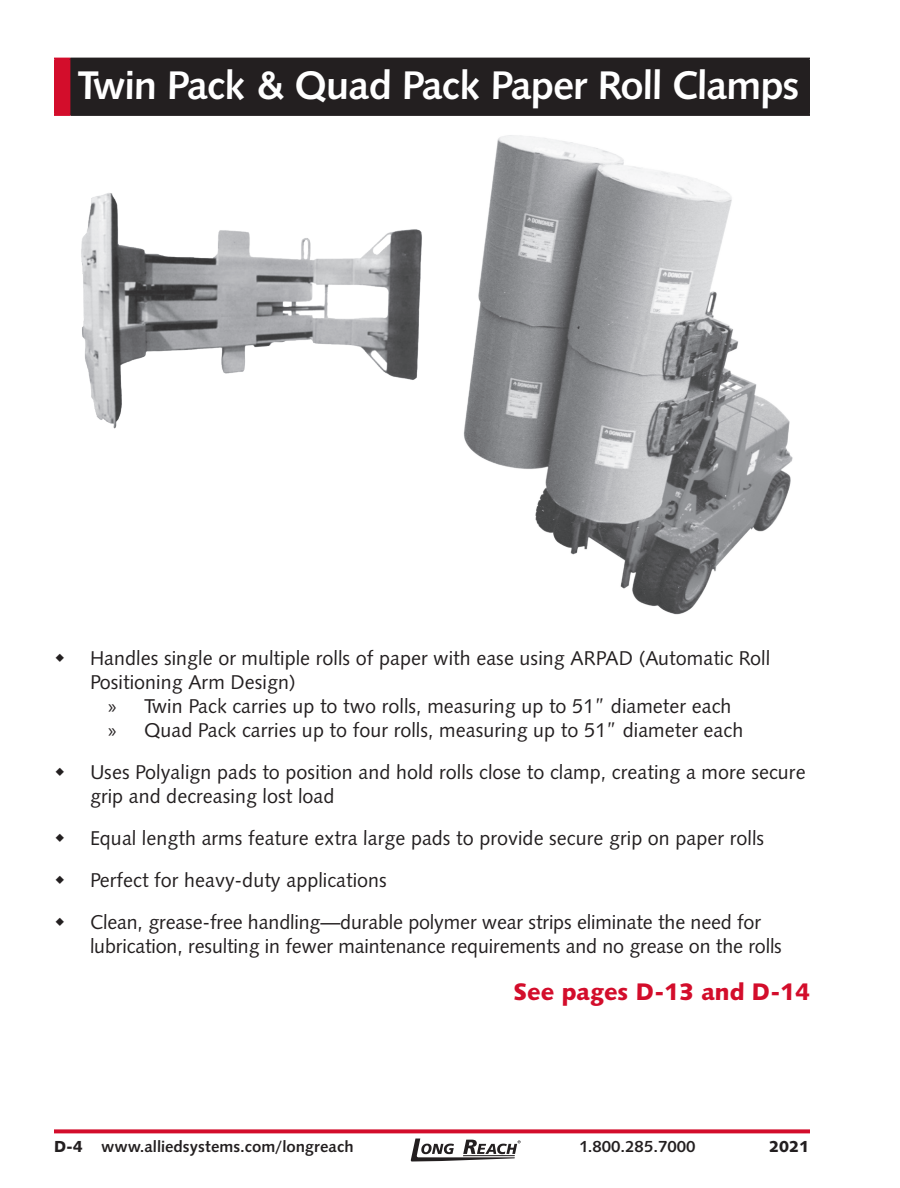
<style>
.page{position:relative;width:900px;height:1188px;background:#fff}
.page>*{position:absolute;margin:0;border:0;box-sizing:border-box;transform-origin:0 0}
.GROUP_PAGE_HEAD{font:40px "Humanist 531 BT Bold A";letter-spacing:-.025em;color:#fff}
.PAGE_HEAD{font:24px "Humanist 531 BT Black A";color:#d30d2b}
.t1{font:20px/24px "Humanist 531 BT Roman A";color:#231f20}
.t2{font:20px "Myriad Pro";color:#231f20}
.t3{font:16px "Humanist 531 BT Bold A";color:#231f20}
.t4{font:16px "Humanist 531 BT Black A";color:#231f20}
.s1{font-family:"Humanist 531 BT Black A"}
</style>
<div class="page">
<svg style="left:54px;top:1129px;width:756px;height:4px;background:#d7243f"></svg>
<svg style="left:410px;top:1139px;width:111px;height:23px"></svg>
<img style="left:463px;top:135px;width:330px;height:480px">
<img style="left:81px;top:193px;width:341px;height:236px">
<div style="left:55px;top:59px;width:14px;height:56px;background:#d30d2b"></div>
<div style="left:69px;top:59px;width:740px;height:56px;background:#231f20"></div>
<hr style="left:70px;top:58px;width:740px;height:2px;background:#231f20">
<hr style="left:808px;top:60px;width:2px;height:54px;background:#231f20">
<hr style="left:70px;top:114px;width:740px;height:2px;background:#231f20">
<svg style="left:54px;top:58px;width:16px;height:2px"></svg>
<hr style="left:54px;top:60px;width:2px;height:54px;background:#d30d2b">
<hr style="left:68px;top:60px;width:2px;height:54px;background:#d30d2b">
<svg style="left:54px;top:114px;width:16px;height:2px"></svg>
<p class="GROUP_PAGE_HEAD" style="left:77px;top:60px;width:724px">Twin Pack &amp; Quad Pack Paper Roll Clamps</p>
<p class="t1" style="left:90px;top:645px;width:682px">Handles single or multiple rolls of paper with ease using ARPAD (Automatic Roll<br>Positioning Arm Design)</p>
<p class="t2" style="left:108px;top:694px;width:10px">x</p>
<p class="t1" style="left:144px;top:693px;width:589px">Twin Pack carries up to two rolls, measuring up to 51” diameter each</p>
<p class="t2" style="left:108px;top:718px;width:10px">x</p>
<p class="t1" style="left:144px;top:717px;width:601px">Quad Pack carries up to four rolls, measuring up to 51” diameter each</p>
<p class="t1" style="left:90px;top:759px;width:717px">Uses Polyalign pads to position and hold rolls close to clamp, creating a more secure grip and decreasing lost load</p>
<p class="t1" style="left:90px;top:825px;width:676px">Equal length arms feature extra large pads to provide secure grip on paper rolls</p>
<p class="t1" style="left:90px;top:867px;width:299px">Perfect for heavy-duty applications</p>
<p class="t1" style="left:90px;top:909px;width:694px">Clean, grease-free handling—durable polymer wear strips eliminate the need for lubrication, resulting in fewer maintenance requirements and no grease on the rolls</p>
<p class="PAGE_HEAD" style="left:514px;top:976px;width:298px">See pages D-13 and D-14</p>
<p class="t3" style="left:54px;top:1137px;width:301px"><span class="s1">D-4</span> www.alliedsystems.com/longreach</p>
<p class="t3" style="left:579px;top:1137px;width:118px">1.800.285.7000</p>
<p class="t4" style="left:769px;top:1136px;width:41px">2021</p>
</div>
